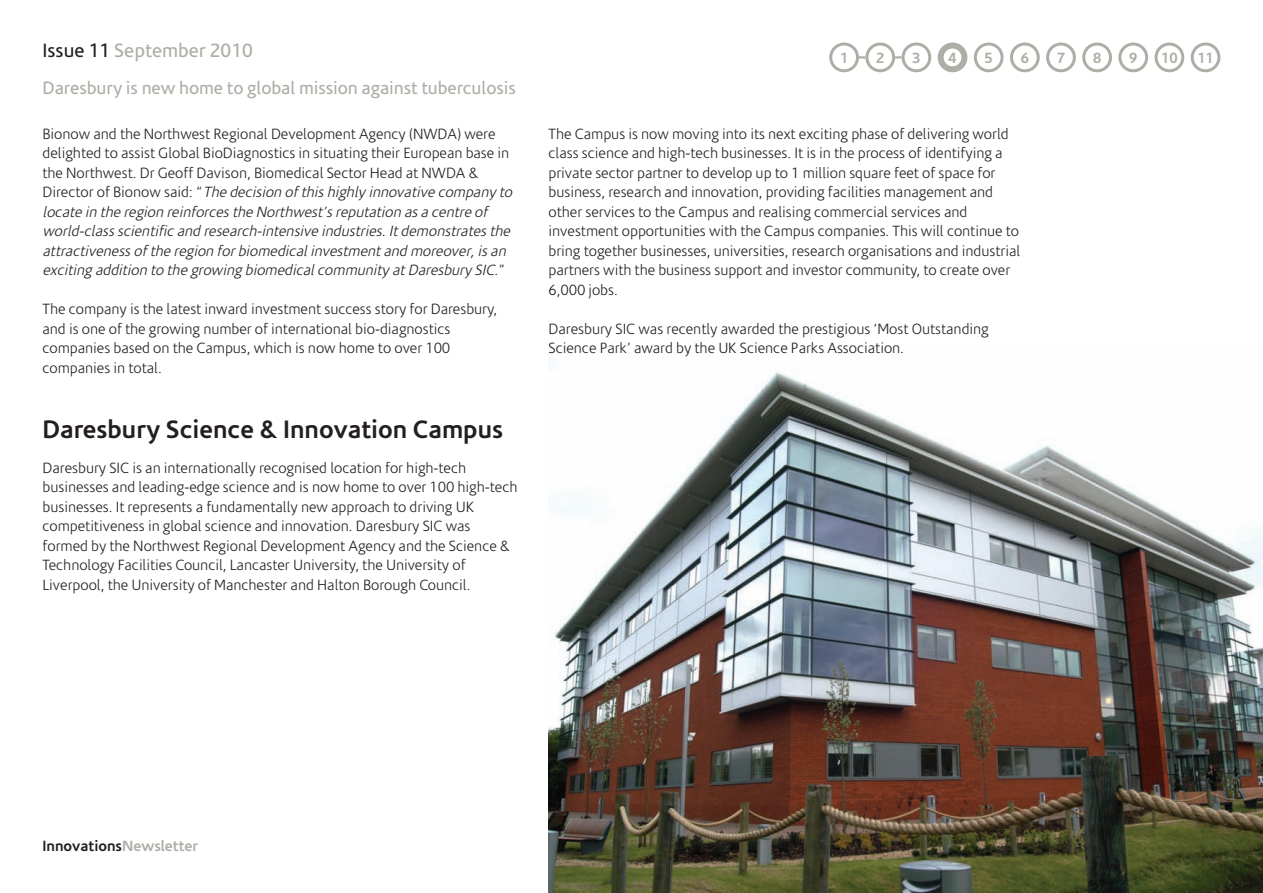
<style>
.page{position:relative;width:1263px;height:893px;background:#fff}
.page>*{position:absolute;margin:0;border:0;box-sizing:border-box;transform-origin:0 0}
.t1{font:700 25.5px "Corisande";color:#231f20}
.t2{font:19.5px "Corisande";color:#acafa6}
.t3{font:18px "Corisande";letter-spacing:-.005em;color:#acafa6}
.t4{font:300 15px/19.5px "Corisande";color:#231f20}
.t5{font:italic 300 15px/19.5px "Corisande";color:#231f20}
.t6{font:700 15px "Corisande";color:#231f20}
.t7{font:700 15px "Corisande";color:#acafa6}
.s1{color:#231f20}
.s2{font-style:normal}
.s3{color:#acafa6}
</style>
<div class="page">
<img style="left:549px;top:358px;width:714px;height:535px">
<svg style="left:938px;top:43px;width:29px;height:29px"></svg>
<svg style="left:974px;top:43px;width:29px;height:29px"></svg>
<svg style="left:1010px;top:43px;width:30px;height:29px"></svg>
<svg style="left:1046px;top:43px;width:30px;height:29px"></svg>
<svg style="left:1082px;top:43px;width:30px;height:29px"></svg>
<svg style="left:1118px;top:43px;width:30px;height:29px"></svg>
<svg style="left:1154px;top:43px;width:30px;height:29px"></svg>
<svg style="left:1191px;top:43px;width:29px;height:29px"></svg>
<svg style="left:829px;top:43px;width:102px;height:29px"></svg>
<h2 class="t2" style="left:43px;top:43px;width:212px"><span class="s1">Issue 11</span> September 2010</h2>
<p class="t3" style="left:43px;top:81px;width:475px">Daresbury is new home to global mission against tuberculosis</p>
<p class="t5" style="left:43px;top:125px;width:474px"><span class="s2">Bionow and the Northwest Regional Development Agency (NWDA) were delighted to assist Global BioDiagnostics in situating their European base in the Northwest. Dr Geoff Davison, Biomedical Sector Head at NWDA &amp;<br>D i r e c t o r o f B i o n o w s a i d : “</span> The decision of this highly innovative company to locate in the region reinforces the Northwest’s reputation as a centre of world-class scientific and research-intensive industries.Itdemonstrates the attractiveness of the region forbiomedicalinvestmentand moreover,is an exciting addition to the growing biomedicalcommunity atDaresbury SIC<span class="s2">. ”</span></p>
<p class="t4" style="left:43px;top:301px;width:456px">The company is the latest inward investment success story for Daresbury, and is one of the growing number of international bio-diagnostics companies based on the Campus, which is now home to over 100 companies in total.</p>
<h1 class="t1" style="left:43px;top:419px;width:462px">Daresbury Science &amp; Innovation Campus</h1>
<p class="t4" style="left:43px;top:459px;width:476px">Daresbury SIC is an internationally recognised location for high-tech businesses and leading-edge science and is now home to over 100 high-tech businesses. It represents a fundamentally new approach to driving UK competitiveness in global science and innovation. Daresbury SIC was formed by the Northwest Regional Development Agency and the Science &amp; Technology Facilities Council, Lancaster University, the University of Liverpool, the University of Manchester and Halton Borough Council.</p>
<p class="t7" style="left:840px;top:52px;width:10px">1</p>
<p class="t7" style="left:876px;top:52px;width:10px">2</p>
<p class="t7" style="left:912px;top:52px;width:10px">3</p>
<p class="t7" style="left:948px;top:52px;width:10px">4</p>
<p class="t7" style="left:984px;top:52px;width:10px">5</p>
<p class="t7" style="left:1021px;top:52px;width:10px">6</p>
<p class="t7" style="left:1057px;top:52px;width:10px">7</p>
<p class="t7" style="left:1093px;top:52px;width:10px">8</p>
<p class="t7" style="left:1129px;top:52px;width:10px">9</p>
<p class="t7" style="left:1161px;top:52px;width:18px">10</p>
<p class="t7" style="left:1197px;top:52px;width:18px">11</p>
<p class="t4" style="left:549px;top:125px;width:473px">The Campus is now moving into its next exciting phase of delivering world class science and high-tech businesses. It is in the process of identifying a private sector partner to develop up to 1 million square feet of space for business, research and innovation, providing facilities management and other services to the Campus and realising commercial services and investment opportunities with the Campus companies. This will continue to bring together businesses, universities, research organisations and industrial partners with the business support and investor community, to create over 6,000 jobs.</p>
<p class="t4" style="left:549px;top:320px;width:442px">Daresbury SIC was recently awarded the prestigious ‘Most Outstanding<br>Science Park’ award by the UK Science Parks Association.</p>
<p class="t6" style="left:43px;top:840px;width:157px">Innovations<span class="s3">Newsletter</span></p>
</div>
